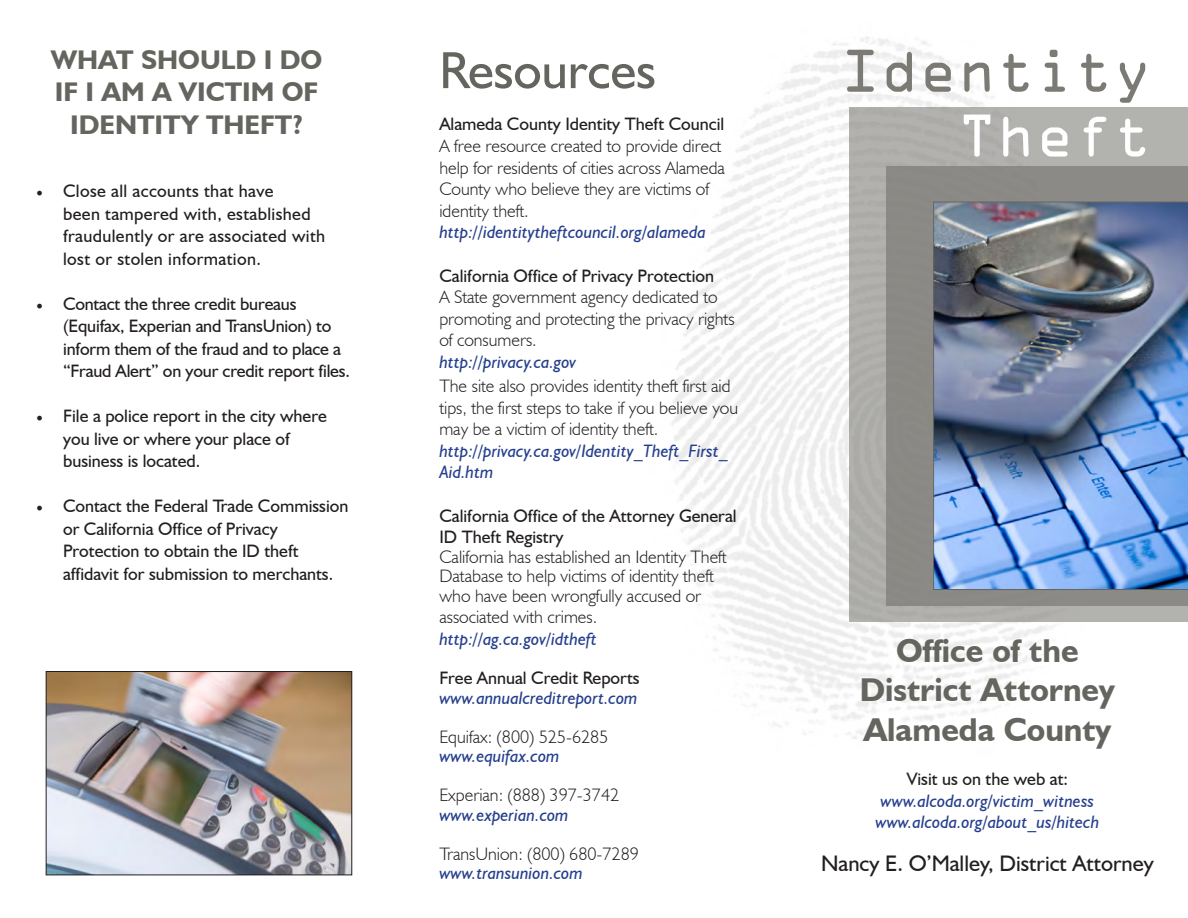
<style>
.page{position:relative;width:1188px;height:918px;background:#fff}
.page>*{position:absolute;margin:0;border:0;box-sizing:border-box;transform-origin:0 0}
.t1{font:54px "OCRA Std";color:#7b7a75}
.t2{font:54px "OCRA Std";color:#fff}
.t3{font:52.5px "Humanist 521 BT";color:#656560}
.t4{font:700 33px "Humanist 521 BT";color:#656560}
.t5{font:700 27px/32.4px "Humanist 521 BT";color:#656560;text-align:center}
.t6{font:22.5px "Humanist 521 BT";color:#231f20}
.t7{font:300 18px/21.6px "Humanist 521 BT";color:#231f20}
.t8{font:18px/22.5px "Humanist 521 BT";color:#231f20}
.t9{font:italic 18px/21.6px "Humanist 521 BT";color:#253f8e}
.t10{font:18px/22.5px "Humanist 521 BT";letter-spacing:.02em;color:#231f20}
.s1{font-family:"Minion Pro"}
</style>
<div class="page">
<div style="left:849px;top:107px;width:339px;height:515px;background:#b2b1ae"></div>
<div style="left:886px;top:167px;width:302px;height:439px;background:#8b8a85"></div>
<img style="left:48px;top:673px;width:302px;height:200px">
<div style="left:46px;top:671px;width:306px;height:204px;border:1px solid #231f20"></div>
<img style="left:933px;top:202px;width:255px;height:388px">
<p class="t5" style="left:51px;top:43px;width:273px">WHAT SHOULD I DO<br>IF I AM A VICTIM OF<br>IDENTITY THEFT?</p>
<p class="t10" style="left:63px;top:180px;width:264px;text-indent:-27px"><span class="s1">•</span> Close all accounts that have<br>been tampered with, established fraudulently or are associated with lost or stolen information.</p>
<p class="t8" style="left:63px;top:292px;width:288px;text-indent:-27px"><span class="s1">•</span> Contact the three credit bureaus (Equifax, Experian and TransUnion) to inform them of the fraud and to place a “Fraud Alert” on your credit report files.</p>
<p class="t8" style="left:63px;top:405px;width:265px;text-indent:-27px"><span class="s1">•</span> File a police report in the city where you live or where your place of business is located.</p>
<p class="t8" style="left:63px;top:495px;width:287px;text-indent:-27px"><span class="s1">•</span> Contact the Federal Trade Commission or California Office of Privacy Protection to obtain the ID theft affidavit for submission to merchants.</p>
<p class="t3" style="left:439px;top:38px;width:218px">Resources</p>
<p class="t8" style="left:439px;top:113px;width:286px">Alameda County Identity Theft Council</p>
<p class="t7" style="left:439px;top:135px;width:287px">A free resource created to provide direct help for residents of cities across Alameda County who believe they are victims of identity theft.</p>
<p class="t9" style="left:439px;top:221px;width:268px">http://identitytheftcouncil.org/alameda</p>
<p class="t8" style="left:439px;top:264px;width:276px">California Office of Privacy Protection</p>
<p class="t7" style="left:439px;top:286px;width:297px">A State government agency dedicated to promoting and protecting the privacy rights of consumers.</p>
<p class="t9" style="left:439px;top:351px;width:138px">http://privacy.ca.gov</p>
<p class="t7" style="left:439px;top:375px;width:300px">The site also provides identity theft first aid tips, the first steps to take if you believe you may be a victim of identity theft.</p>
<p class="t9" style="left:439px;top:440px;width:290px">http://privacy.ca.gov/Identity_Theft_First_<br>Aid.htm</p>
<p class="t8" style="left:439px;top:504px;width:299px;line-height:21.6px">California Office of the Attorney General<br>ID Theft Registry</p>
<p class="t7" style="left:439px;top:546px;width:289px;line-height:19.5px">California has established an Identity Theft<br>Database to help victims of identity theft who have been wrongfully accused or</p>
<p class="t7" style="left:439px;top:606px;width:159px">associated with crimes.</p>
<p class="t9" style="left:439px;top:628px;width:159px">http://ag.ca.gov/idtheft</p>
<p class="t8" style="left:439px;top:666px;width:202px">Free Annual Credit Reports</p>
<p class="t9" style="left:439px;top:686px;width:200px">www.annualcreditreport.com</p>
<p class="t7" style="left:439px;top:725px;width:170px">Equifax: (800) 525-6285</p>
<p class="t9" style="left:439px;top:745px;width:122px">www.equifax.com</p>
<p class="t7" style="left:439px;top:784px;width:181px">Experian: (888) 397-3742</p>
<p class="t9" style="left:439px;top:803px;width:131px">www.experian.com</p>
<p class="t7" style="left:439px;top:842px;width:201px">TransUnion: (800) 680-7289</p>
<p class="t9" style="left:439px;top:862px;width:145px">www.transunion.com</p>
<p class="t1" style="left:841px;top:47px;width:313px">Identity</p>
<p class="t2" style="left:958px;top:112px;width:196px">Theft</p>
<p class="t4" style="left:896px;top:630px;width:184px">Office of the</p>
<p class="t4" style="left:860px;top:669px;width:257px">District Attorney</p>
<p class="t4" style="left:863px;top:709px;width:250px">Alameda County</p>
<p class="t8" style="left:907px;top:767px;width:163px">Visit us on the web at:</p>
<p class="t9" style="left:881px;top:789px;width:215px">www.alcoda.org/victim_witness</p>
<p class="t9" style="left:875px;top:811px;width:225px">www.alcoda.org/about_us/hitech</p>
<p class="t6" style="left:821px;top:850px;width:334px">Nancy E. O’Malley, District Attorney</p>
</div>
